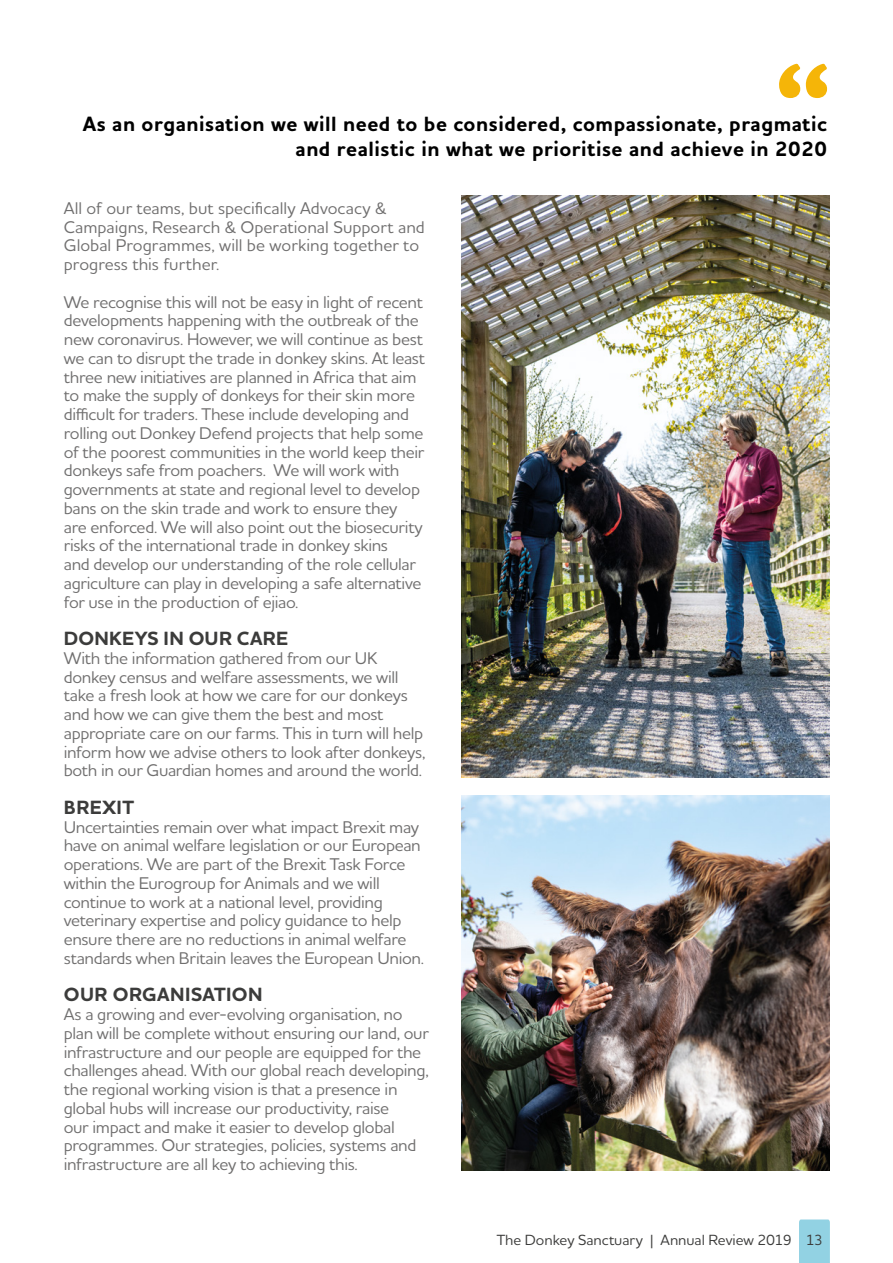
<style>
.page{position:relative;width:893px;height:1263px;background:#fff}
.page>*{position:absolute;margin:0;border:0;box-sizing:border-box;transform-origin:0 0}
.Pull_quote{font:700 21px/25.2px "Houschka Alt Pro";letter-spacing:.025em;color:#000;text-align:right}
.Sub_heading__H2{font:700 19.5px "Houschka Alt Pro";letter-spacing:.02em;color:#3c3c3b}
.Coloums_body_text__p{font:500 17.25px/18.8px "Houschka Alt Pro";letter-spacing:-.02em;color:#706f6f}
.Coloums_body_text__p-2{font:500 17.25px/18.8px "Houschka Alt Pro";color:#706f6f}
.t1{font:500 15px "Houschka Alt Pro";color:#3c3c3b}
</style>
<div class="page">
<svg style="left:799px;top:1219px;width:31px;height:44px"></svg>
<img style="left:462px;top:196px;width:367px;height:581px">
<img style="left:462px;top:796px;width:367px;height:374px">
<svg style="left:779px;top:64px;width:48px;height:34px"></svg>
<p class="Pull_quote" style="left:83px;top:112px;width:746px">As an organisation we will need to be considered, compassionate, pragmatic and realistic in what we prioritise and achieve in 2020</p>
<p class="Coloums_body_text__p-2" style="left:64px;top:198px;width:363px">All of our teams, but specifically Advocacy &amp; Campaigns, Research &amp; Operational Support and Global Programmes, will be working together to progress this further.</p>
<p class="Coloums_body_text__p" style="left:64px;top:292px;width:363px">We recognise this will not be easy in light of recent developments happening with the outbreak of the new coronavirus. However, we will continue as best we can to disrupt the trade in donkey skins. At least three new initiatives are planned in Africa that aim to make the supply of donkeys for their skin more difficult for traders. These include developing and rolling out Donkey Defend projects that help some of the poorest communities in the world keep their donkeys safe from poachers. We will work with governments at state and regional level to develop bans on the skin trade and work to ensure they<br>are enforced. We will also point out the biosecurity risks of the international trade in donkey skins<br>and develop our understanding of the role cellular agriculture can play in developing a safe alternative for use in the production of ejiao.</p>
<h2 class="Sub_heading__H2" style="left:64px;top:626px;width:226px">DONKEYS IN OUR CARE</h2>
<p class="Coloums_body_text__p" style="left:64px;top:648px;width:363px">With the information gathered from our UK donkey census and welfare assessments, we will take a fresh look at how we care for our donkeys and how we can give them the best and most appropriate care on our farms. This in turn will help inform how we advise others to look after donkeys, both in our Guardian homes and around the world.</p>
<h2 class="Sub_heading__H2" style="left:64px;top:795px;width:72px">BREXIT</h2>
<p class="Coloums_body_text__p" style="left:64px;top:817px;width:362px">Uncertainties remain over what impact Brexit may have on animal welfare legislation or our European operations. We are part of the Brexit Task Force within the Eurogroup for Animals and we will continue to work at a national level, providing veterinary expertise and policy guidance to help ensure there are no reductions in animal welfare standards when Britain leaves the European Union.</p>
<h2 class="Sub_heading__H2" style="left:64px;top:982px;width:200px">OUR ORGANISATION</h2>
<p class="Coloums_body_text__p" style="left:64px;top:1004px;width:367px">As a growing and ever-evolving organisation, no plan will be complete without ensuring our land, our infrastructure and our people are equipped for the challenges ahead. With our global reach developing, the regional working vision is that a presence in global hubs will increase our productivity, raise<br>our impact and make it easier to develop global programmes. Our strategies, policies, systems and infrastructure are all key to achieving this.</p>
<p class="t1" style="left:497px;top:1230px;width:328px">The Donkey Sanctuary | Annual Review 2019 13</p>
</div>
